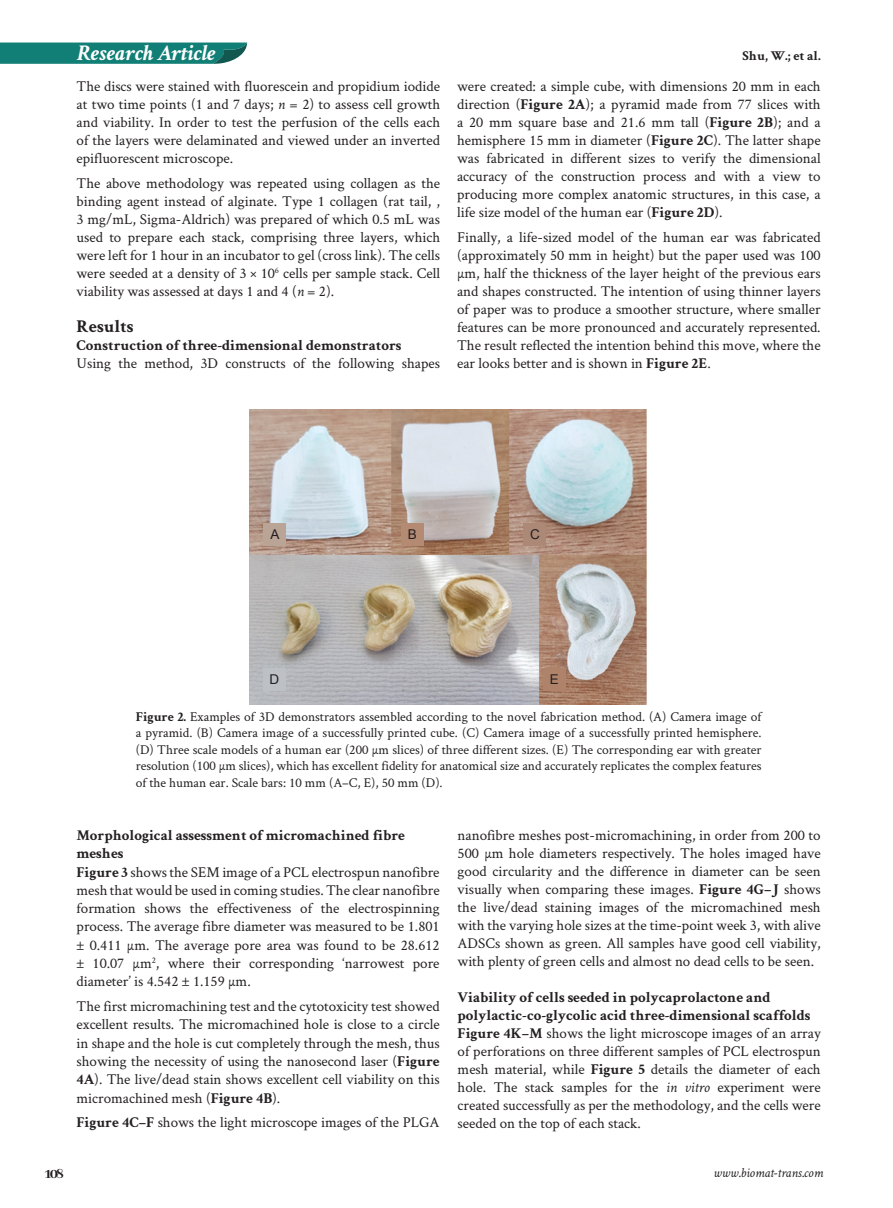
<style>
.page{position:relative;width:893px;height:1208px;background:#fff}
.page>*{position:absolute;margin:0;border:0;box-sizing:border-box;transform-origin:0 0}
.t1{font:italic 700 22.5px "Crimson Text";color:#fff}
.subtitle_2{font:700 18px "Crimson Text";color:#231f20}
.Content_2{font:15px/18px "Crimson Text";color:#231f20;text-align:justify}
.subtitle_2-2{font:15px/18px "Crimson Text";color:#231f20;text-align:justify}
.Content_2-2{font:700 15px/18.3px "Crimson Text";color:#231f20}
.t2{font:800 15px "Abhaya Libre";color:#231f20}
.Content_2-3{font:13.5px/16.5px "Crimson Text";color:#231f20;text-align:justify}
.t3{font:italic 13.5px "Crimson Text";color:#231f20}
.t4{font:700 13.5px "Crimson Text";color:#231f20}
.Content_2-4{font:13.5px "Arial";color:#231f20}
.s1{font-style:italic}
.s2{font-weight:700}
</style>
<div class="page">
<svg style="left:0;top:43px;width:247px;height:21px"></svg>
<img style="left:250px;top:410px;width:397px;height:295px">
<div style="left:263px;top:523px;width:23px;height:23px;background:#baa496"></div>
<div style="left:401px;top:523px;width:23px;height:23px;background:#b48a72"></div>
<div style="left:523px;top:523px;width:23px;height:23px;background:#ac8976"></div>
<div style="left:263px;top:667px;width:23px;height:23px;background:#bdc0c5"></div>
<div style="left:543px;top:667px;width:23px;height:23px;background:#af836a"></div>
<h1 class="t1" style="left:77px;top:39px;width:140px">Research Article</h1>
<p class="subtitle_2-2" style="left:77px;top:77px;width:365px">The discs were stained with fluorescein and propidium iodide at two time points (1 and 7 days; <span class="s1">n</span> = 2) to assess cell growth and viability. In order to test the perfusion of the cells each of the layers were delaminated and viewed under an inverted epifluorescent microscope.</p>
<p class="subtitle_2-2" style="left:77px;top:173px;width:365px">The above methodology was repeated using collagen as the binding agent instead of alginate. Type 1 collagen (rat tail, , 3 mg/mL, Sigma-Aldrich) was prepared of which 0.5 mL was used to prepare each stack, comprising three layers, which were left for 1 hour in an incubator to gel (cross link). The cells were seeded at a density of 3 × 10<sup>6</sup> cells per sample stack. Cell viability was assessed at days 1 and 4 (<span class="s1">n</span> = 2).</p>
<p class="subtitle_2" style="left:77px;top:315px;width:59px">Results</p>
<p class="Content_2-2" style="left:77px;top:335px;width:326px">Construction of three-dimensional demonstrators</p>
<p class="Content_2" style="left:77px;top:353px;width:365px">Using the method, 3D constructs of the following shapes</p>
<p class="t4" style="left:743px;top:47px;width:80px">Shu, W.; et al.</p>
<p class="Content_2" style="left:457px;top:77px;width:365px">were created: a simple cube, with dimensions 20 mm in each direction (<span class="s2">Figure 2A</span>); a pyramid made from 77 slices with a 20 mm square base and 21.6 mm tall (<span class="s2">Figure 2B</span>); and a hemisphere 15 mm in diameter (<span class="s2">Figure 2C</span>). The latter shape was fabricated in different sizes to verify the dimensional accuracy of the construction process and with a view to producing more complex anatomic structures, in this case, a life size model of the human ear (<span class="s2">Figure 2D</span>).</p>
<p class="Content_2" style="left:457px;top:227px;width:365px">Finally, a life-sized model of the human ear was fabricated (approximately 50 mm in height) but the paper used was 100 µm, half the thickness of the layer height of the previous ears and shapes constructed. The intention of using thinner layers of paper was to produce a smoother structure, where smaller features can be more pronounced and accurately represented.<br>The result reflected the intention behind this move, where the ear looks better and is shown in <span class="s2">Figure 2E</span>.</p>
<p class="Content_2-4" style="left:270px;top:526px;width:11px">A</p>
<p class="Content_2-4" style="left:408px;top:526px;width:11px">B</p>
<p class="Content_2-4" style="left:530px;top:526px;width:11px">C</p>
<p class="Content_2-4" style="left:270px;top:670px;width:11px">D</p>
<p class="Content_2-4" style="left:550px;top:670px;width:11px">E</p>
<p class="Content_2-3" style="left:136px;top:707px;width:627px"><span class="s2">Figure 2.</span> Examples of 3D demonstrators assembled according to the novel fabrication method. (A) Camera image of a pyramid. (B) Camera image of a successfully printed cube. (C) Camera image of a successfully printed hemisphere. (D) Three scale models of a human ear (200 µm slices) of three different sizes. (E) The corresponding ear with greater resolution (100 µm slices), which has excellent fidelity for anatomical size and accurately replicates the complex features of the human ear. Scale bars: 10 mm (A–C, E), 50 mm (D).</p>
<p class="Content_2-2" style="left:77px;top:825px;width:330px">Morphological assessment of micromachined fibre meshes</p>
<p class="Content_2" style="left:77px;top:862px;width:365px"><span class="s2">Figure 3</span> shows the SEM image of a PCL electrospun nanofibre mesh that would be used in coming studies. The clear nanofibre formation shows the effectiveness of the electrospinning process. The average fibre diameter was measured to be 1.801 ± 0.411 μm. The average pore area was found to be 28.612 ± 10.07 μm<sup>2</sup>, where their corresponding ‘narrowest pore diameter’ is 4.542 ± 1.159 μm.</p>
<p class="Content_2" style="left:77px;top:996px;width:365px">The first micromachining test and the cytotoxicity test showed excellent results. The micromachined hole is close to a circle in shape and the hole is cut completely through the mesh, thus showing the necessity of using the nanosecond laser (<span class="s2">Figure 4A</span>). The live/dead stain shows excellent cell viability on this micromachined mesh (<span class="s2">Figure 4B</span>).</p>
<p class="Content_2" style="left:77px;top:1113px;width:365px"><span class="s2">Figure 4C–F</span> shows the light microscope images of the PLGA</p>
<p class="t2" style="left:45px;top:1165px;width:21px">108</p>
<p class="Content_2" style="left:458px;top:825px;width:365px">nanofibre meshes post-micromachining, in order from 200 to 500 µm hole diameters respectively. The holes imaged have good circularity and the difference in diameter can be seen visually when comparing these images. <span class="s2">Figure 4G–J</span> shows the live/dead staining images of the micromachined mesh with the varying hole sizes at the time-point week 3, with alive ADSCs shown as green. All samples have good cell viability, with plenty of green cells and almost no dead cells to be seen.</p>
<p class="Content_2-2" style="left:458px;top:988px;width:354px">Viability of cells seeded in polycaprolactone and polylactic-co-glycolic acid three-dimensional scaffolds</p>
<p class="Content_2" style="left:458px;top:1024px;width:365px"><span class="s2">Figure 4K–M</span> shows the light microscope images of an array of perforations on three different samples of PCL electrospun mesh material, while <span class="s2">Figure 5</span> details the diameter of each hole. The stack samples for the <span class="s1">in vitro</span> experiment were created successfully as per the methodology, and the cells were seeded on the top of each stack.</p>
<p class="t3" style="left:714px;top:1165px;width:111px">www.biomat-trans.com</p>
</div>
